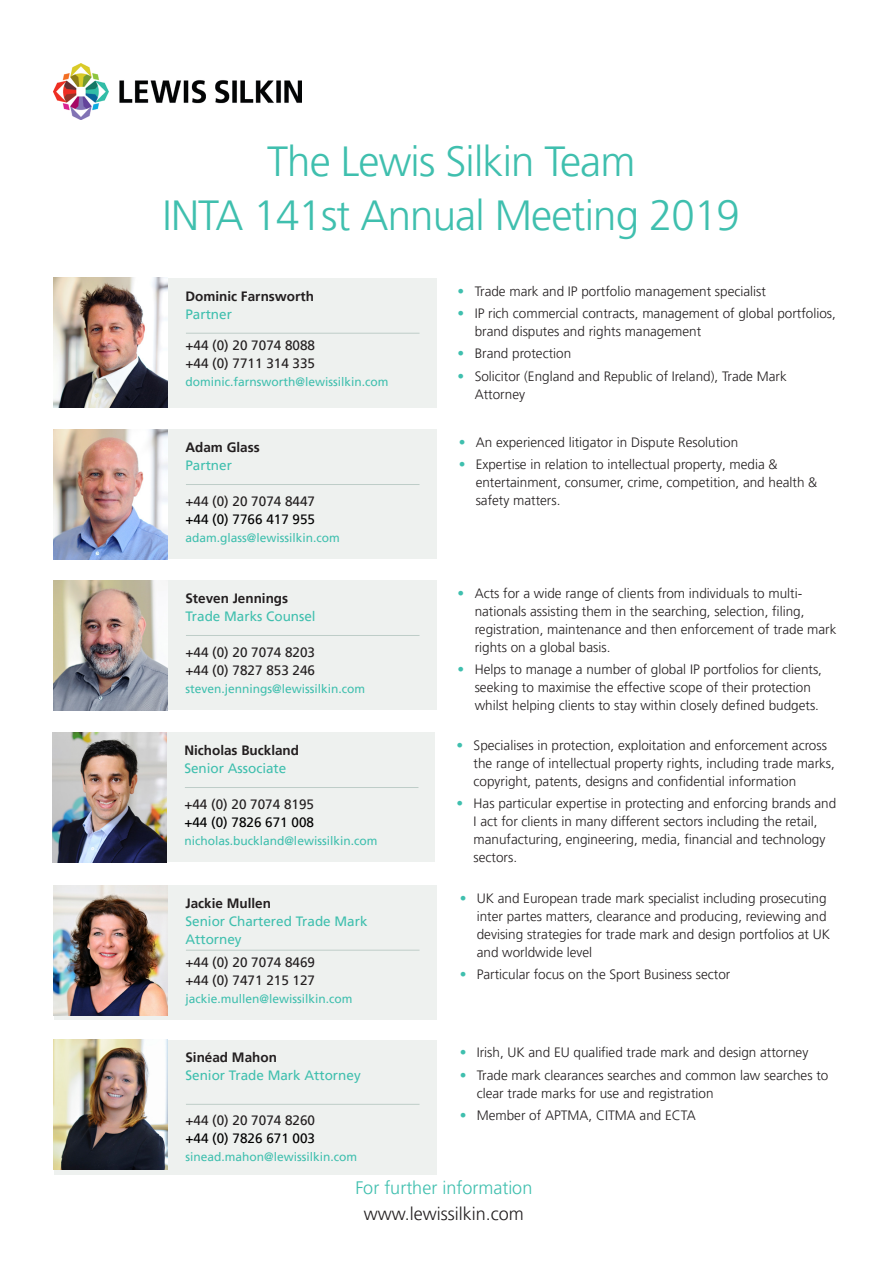
<style>
.page{position:relative;width:893px;height:1263px;background:#fff}
.page>*{position:absolute;margin:0;border:0;box-sizing:border-box;transform-origin:0 0}
._2_Sider_Main_Header{font:300 42px "Frutiger LT Pro";letter-spacing:-.02em;color:#3fbfae}
._2_Sider_Body_Text{font:300 18px "Frutiger LT Pro";color:#3fbfae}
._2_Sider_Body_Text-2{font:300 18px "Frutiger LT Pro";color:#231f20}
.t1{font:300 13.5px/18px "Frutiger LT Pro";color:#231f20}
.t2{font:13.5px "Frutiger LT Pro";color:#231f20}
.t3{font:13.5px/18px "Frutiger LT Pro";color:#3fbfae}
.t4{font:700 13.5px "Frutiger LT Pro";color:#231f20}
.t5{font:13.5px "Frutiger LT Pro";color:#000}
.t6{font:12px "Frutiger LT Pro";color:#3fbfae}
.s1{color:#3fbfae}
</style>
<div class="page">
<div style="left:53px;top:732px;width:382px;height:130px;background:#eef1ef"></div>
<img style="left:53px;top:732px;width:113px;height:130px">
<hr style="left:185px;top:787px;width:233px;height:1px;background:#becdc8">
<div style="left:54px;top:278px;width:382px;height:130px;background:#eef1ef"></div>
<img style="left:54px;top:278px;width:113px;height:130px">
<hr style="left:186px;top:333px;width:234px;height:1px;background:#becdc8">
<div style="left:54px;top:580px;width:382px;height:130px;background:#eef1ef"></div>
<img style="left:54px;top:580px;width:113px;height:130px">
<hr style="left:186px;top:635px;width:234px;height:1px;background:#becdc8">
<div style="left:54px;top:429px;width:382px;height:130px;background:#eef1ef"></div>
<img style="left:54px;top:429px;width:113px;height:130px">
<hr style="left:186px;top:484px;width:234px;height:1px;background:#becdc8">
<div style="left:54px;top:885px;width:382px;height:135px;background:#eef1ef"></div>
<img style="left:54px;top:885px;width:113px;height:130px">
<hr style="left:186px;top:950px;width:234px;height:1px;background:#becdc8">
<img style="left:54px;top:63px;width:248px;height:56px">
<div style="left:54px;top:1040px;width:382px;height:134px;background:#eef1ef"></div>
<img style="left:54px;top:1039px;width:113px;height:130px">
<hr style="left:186px;top:1104px;width:234px;height:1px;background:#becdc8">
<p class="_2_Sider_Main_Header" style="left:267px;top:137px;width:370px">The Lewis Silkin Team</p>
<p class="_2_Sider_Main_Header" style="left:163px;top:191px;width:579px">INTA 141st Annual Meeting 2019</p>
<p class="t4" style="left:185px;top:288px;width:130px">Dominic Farnsworth</p>
<p class="t3" style="left:185px;top:305px;width:48px">Partner</p>
<p class="t2" style="left:185px;top:337px;width:131px">+44 (0) 20 7074 8088</p>
<p class="t2" style="left:185px;top:355px;width:131px">+44 (0) 7711 314 335</p>
<p class="t6" style="left:185px;top:374px;width:204px">dominic.farnsworth@lewissilkin.com</p>
<p class="t4" style="left:185px;top:439px;width:76px">Adam Glass</p>
<p class="t3" style="left:185px;top:457px;width:48px">Partner</p>
<p class="t2" style="left:185px;top:494px;width:131px">+44 (0) 20 7074 8447</p>
<p class="t5" style="left:185px;top:512px;width:131px">+44 (0) 7766 417 955</p>
<p class="t6" style="left:185px;top:531px;width:156px">adam.glass@lewissilkin.com</p>
<p class="t4" style="left:185px;top:590px;width:104px">Steven Jennings</p>
<p class="t3" style="left:185px;top:608px;width:132px">Trade Marks Counsel</p>
<p class="t2" style="left:185px;top:645px;width:131px">+44 (0) 20 7074 8203</p>
<p class="t2" style="left:185px;top:663px;width:131px">+44 (0) 7827 853 246</p>
<p class="t6" style="left:185px;top:682px;width:181px">steven.jennings@lewissilkin.com</p>
<p class="t4" style="left:184px;top:742px;width:116px">Nicholas Buckland</p>
<p class="t3" style="left:184px;top:760px;width:104px">Senior Associate</p>
<p class="t2" style="left:184px;top:797px;width:131px">+44 (0) 20 7074 8195</p>
<p class="t5" style="left:184px;top:815px;width:131px">+44 (0) 7826 671 008</p>
<p class="t6" style="left:184px;top:834px;width:194px">nicholas.buckland@lewissilkin.com</p>
<p class="t4" style="left:185px;top:895px;width:87px">Jackie Mullen</p>
<p class="t3" style="left:185px;top:913px;width:184px">Senior Chartered Trade Mark<br>Attorney</p>
<p class="t2" style="left:185px;top:954px;width:131px">+44 (0) 20 7074 8469</p>
<p class="t2" style="left:185px;top:972px;width:131px">+44 (0) 7471 215 127</p>
<p class="t6" style="left:185px;top:991px;width:168px">jackie.mullen@lewissilkin.com</p>
<p class="t4" style="left:185px;top:1050px;width:93px">Sinéad Mahon</p>
<p class="t3" style="left:185px;top:1067px;width:177px">Senior Trade Mark Attorney</p>
<p class="t2" style="left:185px;top:1112px;width:131px">+44 (0) 20 7074 8260</p>
<p class="t5" style="left:185px;top:1130px;width:131px">+44 (0) 7826 671 003</p>
<p class="t6" style="left:185px;top:1150px;width:173px">sinead.mahon@lewissilkin.com</p>
<p class="t1" style="left:458px;top:282px;width:310px"><span class="s1">•</span> Trade mark and IP portfolio management specialist</p>
<p class="t1" style="left:475px;top:304px;width:363px;text-indent:-17px"><span class="s1">•</span> IP rich commercial contracts, management of global portfolios, brand disputes and rights management</p>
<p class="t1" style="left:458px;top:345px;width:115px"><span class="s1">•</span> Brand protection</p>
<p class="t1" style="left:475px;top:367px;width:314px;text-indent:-17px"><span class="s1">•</span> Solicitor (England and Republic of Ireland), Trade Mark<br>Attorney</p>
<p class="t1" style="left:459px;top:433px;width:281px"><span class="s1">•</span> An experienced litigator in Dispute Resolution</p>
<p class="t1" style="left:476px;top:456px;width:343px;text-indent:-17px"><span class="s1">•</span> Expertise in relation to intellectual property, media &amp; entertainment, consumer, crime, competition, and health &amp; safety matters.</p>
<p class="t1" style="left:475px;top:584px;width:363px;text-indent:-17px"><span class="s1">•</span> Acts for a wide range of clients from individuals to multi&shy;nationals assisting them in the searching, selection, filing, registration, maintenance and then enforcement of trade mark rights on a global basis.</p>
<p class="t1" style="left:475px;top:661px;width:349px;text-indent:-17px"><span class="s1">•</span> Helps to manage a number of global IP portfolios for clients, seeking to maximise the effective scope of their protection whilst helping clients to stay within closely defined budgets.</p>
<p class="t1" style="left:474px;top:736px;width:363px;text-indent:-17px"><span class="s1">•</span> Specialises in protection, exploitation and enforcement across the range of intellectual property rights, including trade marks, copyright, patents, designs and confidential information</p>
<p class="t1" style="left:474px;top:795px;width:364px;text-indent:-17px"><span class="s1">•</span> Has particular expertise in protecting and enforcing brands and I act for clients in many different sectors including the retail, manufacturing, engineering, media, financial and technology sectors.</p>
<p class="t1" style="left:477px;top:889px;width:355px;text-indent:-17px"><span class="s1">•</span> UK and European trade mark specialist including prosecuting inter partes matters, clearance and producing, reviewing and devising strategies for trade mark and design portfolios at UK and worldwide level</p>
<p class="t1" style="left:460px;top:966px;width:272px"><span class="s1">•</span> Particular focus on the Sport Business sector</p>
<p class="t1" style="left:460px;top:1044px;width:350px"><span class="s1">•</span> Irish, UK and EU qualified trade mark and design attorney</p>
<p class="t1" style="left:477px;top:1066px;width:353px;text-indent:-17px"><span class="s1">•</span> Trade mark clearances searches and common law searches to clear trade marks for use and registration</p>
<p class="t1" style="left:460px;top:1106px;width:237px"><span class="s1">•</span> Member of APTMA, CITMA and ECTA</p>
<p class="_2_Sider_Body_Text" style="left:355px;top:1177px;width:178px">For further information</p>
<p class="_2_Sider_Body_Text-2" style="left:364px;top:1203px;width:162px">www.lewissilkin.com</p>
</div>
